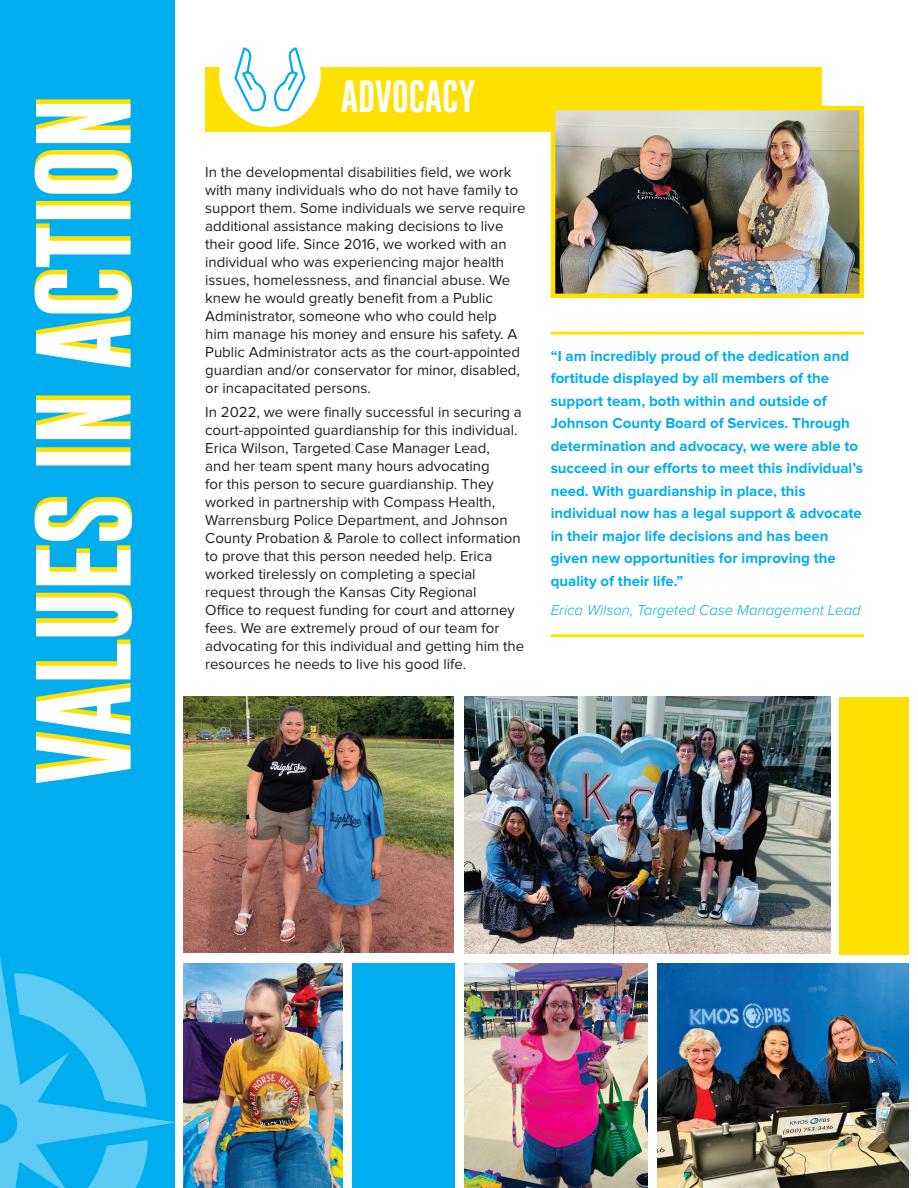
<style>
.page{position:relative;width:918px;height:1188px;background:#fff}
.page>*{position:absolute;margin:0;border:0;box-sizing:border-box;transform-origin:0 0}
.t1{font:33px "Gobold";color:#fff}
.t2{font:15px/18px "Proxima Nova";color:#231f20}
.t3{font:700 15px/22.5px "Proxima Nova";color:#00aeef}
.t4{font:italic 300 15px "Proxima Nova";color:#00aeef}
</style>
<div class="page">
<div style="left:0;top:0;width:175px;height:1188px;background:#00aeef"></div>
<svg style="left:35px;top:104px;width:97px;height:679px"></svg>
<div style="left:205px;top:68px;width:617px;height:64px;background:#ffe101"></div>
<div style="left:219px;top:25px;width:102px;height:102px;background:#fff;border-radius:50%"></div>
<svg style="left:234px;top:47px;width:72px;height:64px"></svg>
<img style="left:556px;top:111px;width:303px;height:182px">
<div style="left:551px;top:106px;width:313px;height:192px;border:4px solid #ffe101"></div>
<img style="left:464px;top:697px;width:367px;height:257px">
<div style="left:840px;top:697px;width:69px;height:257px;background:#ffe101"></div>
<img style="left:658px;top:963px;width:251px;height:225px">
<img style="left:464px;top:963px;width:183px;height:225px">
<div style="left:352px;top:963px;width:103px;height:225px;background:#00aeef"></div>
<img style="left:184px;top:697px;width:270px;height:256px">
<img style="left:184px;top:963px;width:158px;height:225px">
<hr style="left:551px;top:332px;width:313px;height:3px;background:#ffe101">
<svg style="left:0;top:957px;width:175px;height:231px"></svg>
<hr style="left:551px;top:634px;width:313px;height:3px;background:#ffe101">
<p class="t1" style="left:341px;top:75px;width:136px">ADVOCACY</p>
<p class="t2" style="left:205px;top:163px;width:322px">In the developmental disabilities field, we work with many individuals who do not have family to support them. Some individuals we serve require additional assistance making decisions to live their good life. Since 2016, we worked with an individual who was experiencing major health issues, homelessness, and financial abuse. We knew he would greatly benefit from a Public Administrator, someone who who could help<br>him manage his money and ensure his safety. A Public Administrator acts as the court-appointed guardian and/or conservator for minor, disabled, or incapacitated persons.</p>
<p class="t2" style="left:205px;top:404px;width:321px">In 2022, we were finally successful in securing a court-appointed guardianship for this individual.<br>Erica Wilson, Targeted Case Manager Lead,<br>and her team spent many hours advocating<br>for this person to secure guardianship. They worked in partnership with Compass Health, Warrensburg Police Department, and Johnson County Probation &amp; Parole to collect information to prove that this person needed help. Erica worked tirelessly on completing a special request through the Kansas City Regional<br>Office to request funding for court and attorney fees. We are extremely proud of our team for advocating for this individual and getting him the resources he needs to live his good life.</p>
<p class="t3" style="left:551px;top:345px;width:314px">“I am incredibly proud of the dedication and fortitude displayed by all members of the support team, both within and outside of Johnson County Board of Services. Through determination and advocacy, we were able to succeed in our efforts to meet this individual’s need. With guardianship in place, this individual now has a legal support &amp; advocate in their major life decisions and has been given new opportunities for improving the quality of their life.”</p>
<p class="t4" style="left:551px;top:599px;width:312px">Erica Wilson, Targeted Case Management Lead</p>
</div>
